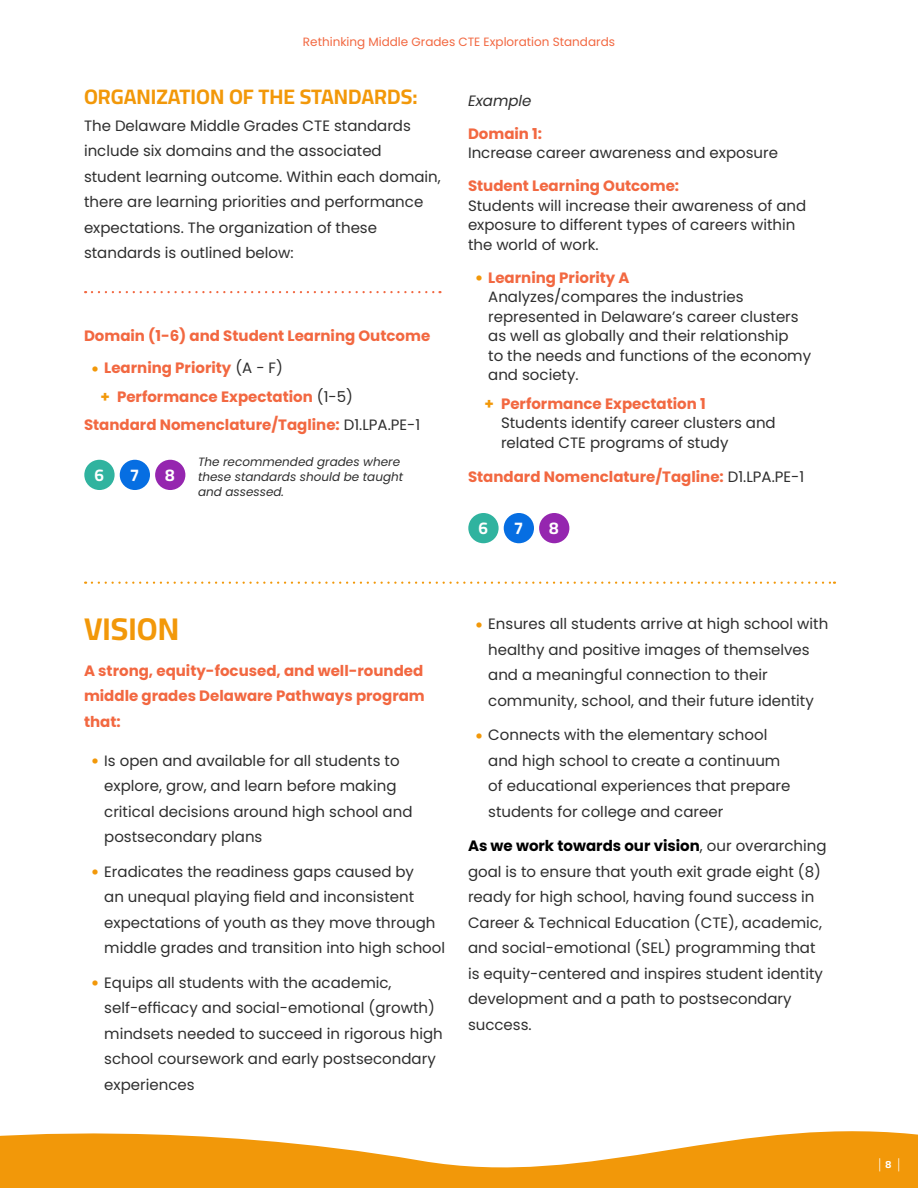
<style>
.page{position:relative;width:918px;height:1188px;background:#fff}
.page>*{position:absolute;margin:0;border:0;box-sizing:border-box;transform-origin:0 0}
.t1{font:700 31.5px "Cairo";color:#f29809}
.t2{font:700 21px "Cairo";color:#f29809}
.t3{font:700 17.1px "Cairo";color:#fff}
.t4{font:15px/25.5px "Poppins";color:#2e2e2e}
.t5{font:700 15px/25.5px "Poppins";color:#f26841;text-align:justify}
.t6{font:italic 15px "Poppins";color:#2e2e2e}
.t7{font:200 15px "Poppins";color:#fff}
.t8{font:italic 12px/15px "Poppins";color:#2e2e2e}
.t9{font:12px "Poppins";color:#f26841}
.s1{font-weight:400;font-size:21px;color:#f29809}
.s2{font-weight:400;color:#2e2e2e}
.s3{color:#f29809}
.s4{font-size:21px;color:#f29809}
.s5{font-weight:700;color:#f26841}
.s6{font-weight:700;color:#f29809}
.s7{font-weight:700;color:#000}
.s8{font-family:"Cairo";font-weight:700;font-size:10.5px}
</style>
<div class="page">
<div style="left:84px;top:460px;width:31px;height:30px;background:#30b39f;border-radius:50%"></div>
<div style="left:120px;top:460px;width:30px;height:30px;background:#066ee2;border-radius:50%"></div>
<div style="left:155px;top:460px;width:30px;height:30px;background:#9526af;border-radius:50%"></div>
<div style="left:468px;top:513px;width:31px;height:30px;background:#30b39f;border-radius:50%"></div>
<div style="left:504px;top:513px;width:30px;height:30px;background:#066ee2;border-radius:50%"></div>
<div style="left:539px;top:513px;width:30px;height:30px;background:#9526af;border-radius:50%"></div>
<svg style="left:92px;top:291px;width:349px;height:2px"></svg>
<svg style="left:92px;top:582px;width:743px;height:2px"></svg>
<svg style="left:0;top:1131px;width:918px;height:57px;fill:#f29809"></svg>
<p class="t9" style="left:303px;top:35px;width:314px">Rethinking Middle Grades CTE Exploration Standards</p>
<h2 class="t2" style="left:84px;top:81px;width:335px">ORGANIZATION OF THE STANDARDS:</h2>
<p class="t4" style="left:84px;top:113px;width:358px">The Delaware Middle Grades CTE standards include six domains and the associated student learning outcome. Within each domain, there are learning priorities and performance expectations. The organization of these standards is outlined below:</p>
<p class="t5" style="left:84px;top:323px;width:348px">Domain (1-6) and Student Learning Outcome</p>
<p class="t5" style="left:91px;top:356px;width:194px"><span class="s1">•</span> Learning Priority <span class="s2">(A - F)</span></p>
<p class="t5" style="left:100px;top:384px;width:254px"><span class="s3">+</span> Performance Expectation <span class="s2">(1-5)</span></p>
<p class="t5" style="left:84px;top:413px;width:338px">Standard Nomenclature/Tagline: <span class="s2">D1.LPA.PE-1</span></p>
<p class="t6" style="left:468px;top:92px;width:65px">Example</p>
<p class="t5" style="left:468px;top:121px;width:76px">Domain 1:</p>
<p class="t4" style="left:468px;top:140px;width:312px">Increase career awareness and exposure</p>
<p class="t5" style="left:468px;top:173px;width:213px">Student Learning Outcome:</p>
<p class="t4" style="left:468px;top:196px;width:340px;line-height:19.5px">Students will increase their awareness of and exposure to different types of careers within the world of work.</p>
<p class="t4" style="left:488px;top:268px;width:324px;line-height:19.5px;text-indent:-14px"><span class="s4">•</span> <span class="s5">Learning Priority A<br></span>Analyzes/compares the industries represented in Delaware’s career clusters as well as globally and their relationship<br>to the needs and functions of the economy and society.</p>
<p class="t4" style="left:501px;top:394px;width:276px;line-height:19.5px;text-indent:-16px"><span class="s6">+</span> <span class="s5">Performance Expectation 1<br></span>Students identify career clusters and related CTE programs of study</p>
<p class="t8" style="left:198px;top:455px;width:207px">The recommended grades where these standards should be taught and assessed.</p>
<p class="t3" style="left:94px;top:462px;width:11px">6</p>
<p class="t3" style="left:130px;top:462px;width:11px">7</p>
<p class="t3" style="left:165px;top:462px;width:11px">8</p>
<p class="t5" style="left:468px;top:464px;width:338px">Standard Nomenclature/Tagline: <span class="s2">D1.LPA.PE-1</span></p>
<p class="t3" style="left:478px;top:515px;width:11px">6</p>
<p class="t3" style="left:514px;top:515px;width:11px">7</p>
<p class="t3" style="left:549px;top:515px;width:11px">8</p>
<h1 class="t1" style="left:84px;top:605px;width:97px">VISION</h1>
<p class="t5" style="left:84px;top:658px;width:342px">A strong, equity-focused, and well-rounded middle grades Delaware Pathways program that:</p>
<p class="t4" style="left:104px;top:748px;width:310px;text-indent:-14px"><span class="s4">•</span> Is open and available for all students to explore, grow, and learn before making critical decisions around high school and postsecondary plans</p>
<p class="t4" style="left:104px;top:859px;width:342px;text-indent:-14px"><span class="s4">•</span> Eradicates the readiness gaps caused by<br>an unequal playing field and inconsistent expectations of youth as they move through middle grades and transition into high school</p>
<p class="t4" style="left:104px;top:970px;width:340px;text-indent:-14px"><span class="s4">•</span> Equips all students with the academic, self-efficacy and social-emotional (growth) mindsets needed to succeed in rigorous high school coursework and early postsecondary experiences</p>
<p class="t4" style="left:488px;top:611px;width:342px;text-indent:-14px"><span class="s4">•</span> Ensures all students arrive at high school with healthy and positive images of themselves and a meaningful connection to their community, school, and their future identity</p>
<p class="t4" style="left:488px;top:722px;width:304px;text-indent:-14px"><span class="s4">•</span> Connects with the elementary school and high school to create a continuum of educational experiences that prepare students for college and career</p>
<p class="t4" style="left:468px;top:833px;width:360px"><span class="s7">As we work towards our vision</span>, our overarching goal is to ensure that youth exit grade eight (8) ready for high school, having found success in Career &amp; Technical Education (CTE), academic, and social-emotional (SEL) programming that is equity-centered and inspires student identity development and a path to postsecondary success.</p>
<p class="t7" style="left:878px;top:1156px;width:24px">| <span class="s8">8</span> |</p>
</div>
